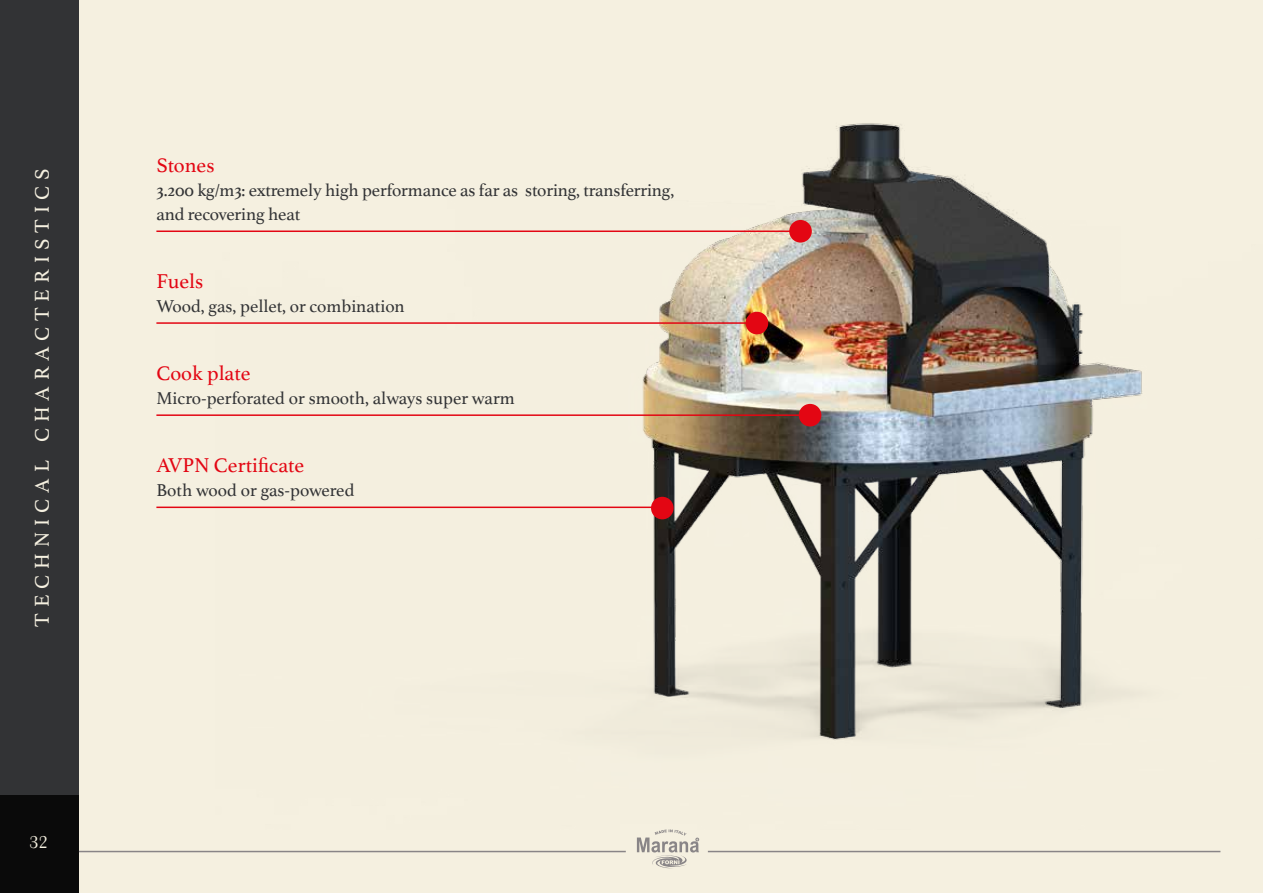
<style>
.page{position:relative;width:1263px;height:893px;background:#fff}
.page>*{position:absolute;margin:0;border:0;box-sizing:border-box;transform-origin:0 0}
.t1{font:21px "Athelas";color:#e30613}
.t2{font:21px "Athelas";letter-spacing:.285em;color:#f5f0e0}
.t3{font:18px/24px "Athelas";letter-spacing:-.01em;color:#323335}
.t4{font:18px "Britannic T Ligh";color:#f5f0e0}
</style>
<div class="page">
<div style="left:1px;top:0;width:1262px;height:893px;background:#f5f0e0"></div>
<div style="left:0;top:0;width:78px;height:893px;background:#323335"></div>
<img style="left:591px;top:123px;width:552px;height:617px">
<div style="left:0;top:795px;width:78px;height:98px;background:#0a0a0a"></div>
<hr style="left:156px;top:230px;width:635px;height:2px;background:#e30613">
<div style="left:789px;top:220px;width:23px;height:23px;background:#e30613;border-radius:50%"></div>
<hr style="left:156px;top:322px;width:601px;height:2px;background:#e30613">
<div style="left:746px;top:312px;width:22px;height:22px;background:#e30613;border-radius:50%"></div>
<hr style="left:156px;top:507px;width:507px;height:1px;background:#e30613">
<div style="left:651px;top:497px;width:23px;height:22px;background:#e30613;border-radius:50%"></div>
<hr style="left:156px;top:414px;width:654px;height:2px;background:#e30613">
<div style="left:799px;top:404px;width:22px;height:22px;background:#e30613;border-radius:50%"></div>
<svg style="left:637px;top:829px;width:62px;height:39px"></svg>
<hr style="left:708px;top:851px;width:512px;height:1px;background:#898587">
<hr style="left:79px;top:851px;width:547px;height:1px;background:#898587">
<p class="t2" style="left:25px;top:627px;width:460px;rotate:-90deg">technical characteristics</p>
<p class="t4" style="left:30px;top:833px;width:20px">32</p>
<p class="t1" style="left:156px;top:148px;width:60px">Stones</p>
<p class="t3" style="left:156px;top:177px;width:519px">3.200 kg/m3: extremely high performance as far as storing, transferring, and recovering heat</p>
<p class="t1" style="left:156px;top:264px;width:48px">Fuels</p>
<p class="t3" style="left:156px;top:293px;width:250px">Wood, gas, pellet, or combination</p>
<p class="t1" style="left:156px;top:356px;width:96px">Cook plate</p>
<p class="t3" style="left:156px;top:385px;width:360px">Micro-perforated or smooth, always super warm</p>
<p class="t1" style="left:156px;top:448px;width:149px">AVPN Certificate</p>
<p class="t3" style="left:156px;top:477px;width:200px">Both wood or gas-powered</p>
</div>
